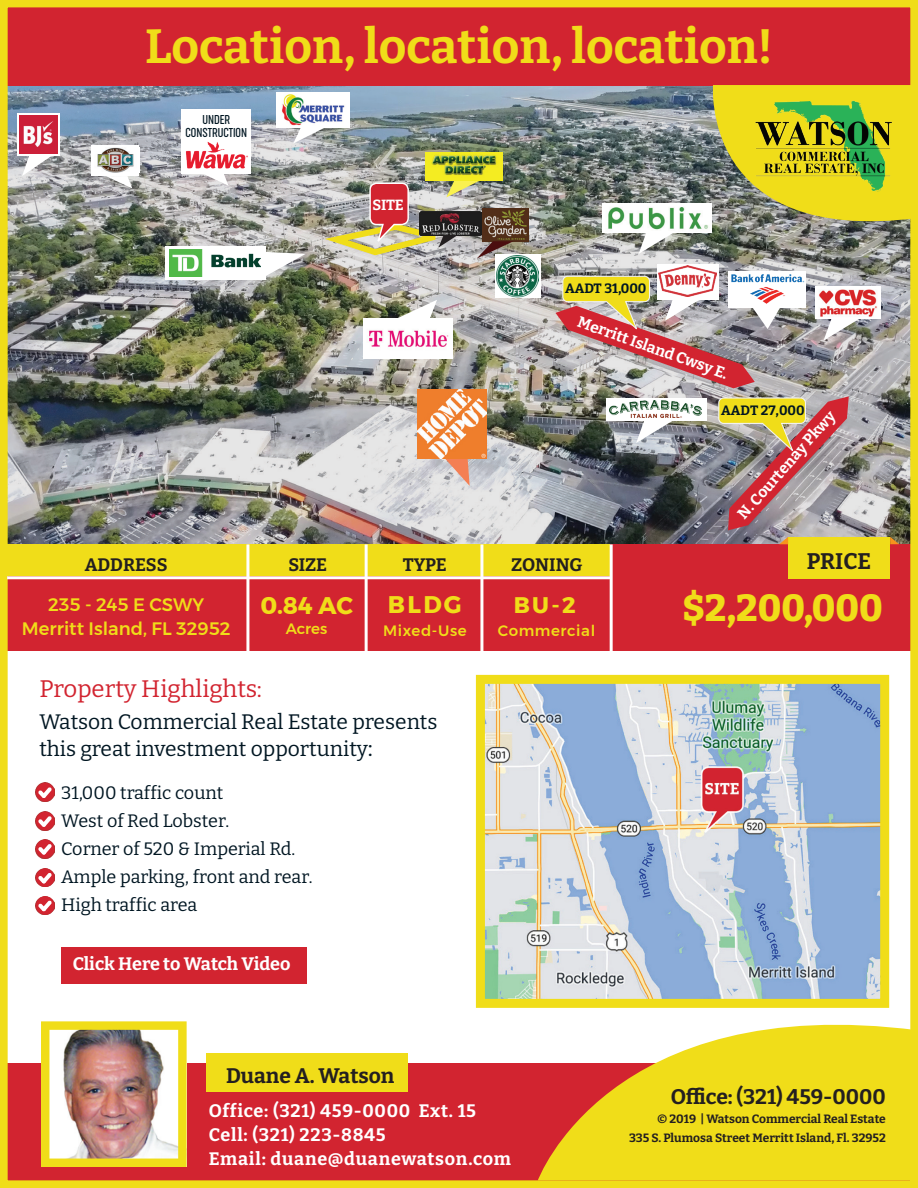
<style>
.page{position:relative;width:918px;height:1188px;background:#fff}
.page>*{position:absolute;margin:0;border:0;box-sizing:border-box;transform-origin:0 0}
.t1{font:700 48px "Bitter";color:#f0dd19}
.t2{font:800 37.5px "Bitter";color:#f0dd19}
.t3{font:24px "Bitter";color:#d22430}
.t4{font:700 24px "Montserrat";letter-spacing:.09em;color:#f0dd19}
.t5{font:700 22.5px "Bitter";color:#231f20}
.t6{font:700 22.5px "Montserrat";color:#f0dd19}
.t7{font:21px/27px "Bitter";color:#011622}
.t8{font:700 21px "Bitter";color:#231f20}
.t9{font:18px/28.2px "Bitter";color:#011622}
.t10{font:700 18px/24px "Bitter";letter-spacing:.04em;color:#fff}
.t11{font:500 18px/24px "Montserrat";color:#f0dd19;text-align:center}
.t12{font:700 18px "Bitter";color:#231f20}
.t13{font:700 18px "Bitter";letter-spacing:-.005em;color:#fff}
.t14{font:700 15.45px "Bitter";color:#fff}
.t15{font:500 15px "Montserrat";letter-spacing:.04em;color:#f0dd19}
.t16{font:700 14.7px "Bitter";color:#fff}
.t17{font:700 13.5px "Bitter";color:#011622}
.t18{font:700 12px/19.2px "Bitter";color:#231f20;text-align:right}
.t19{font:300 12px/13.5px "Cocogoose Compressed";color:#011622;text-align:center}
.s1{font-size:24px}
</style>
<div class="page">
<img style="left:9px;top:85px;width:900px;height:459px">
<img style="left:486px;top:685px;width:393px;height:313px">
<div style="left:476px;top:675px;width:413px;height:333px;border:9px solid #f0dd19"></div>
<svg style="left:443px;top:459px;width:27px;height:27px"></svg>
<div style="left:17px;top:113px;width:43px;height:43px;background:linear-gradient(to bottom,#cc1f37,#cc1f37)"></div>
<img style="left:19px;top:115px;width:38px;height:39px">
<svg style="left:293px;top:127px;width:36px;height:17px"></svg>
<svg style="left:22px;top:156px;width:30px;height:20px"></svg>
<div style="left:166px;top:247px;width:100px;height:33px;background:#fff"></div>
<img style="left:170px;top:249px;width:90px;height:28px">
<svg style="left:266px;top:252px;width:40px;height:24px"></svg>
<img style="left:277px;top:92px;width:72px;height:35px">
<img style="left:417px;top:390px;width:69px;height:69px">
<img style="left:603px;top:203px;width:97px;height:29px">
<svg style="left:639px;top:231px;width:38px;height:23px"></svg>
<img style="left:815px;top:286px;width:65px;height:33px">
<svg style="left:824px;top:318px;width:37px;height:23px"></svg>
<div style="left:606px;top:399px;width:100px;height:22px;background:#fff"></div>
<img style="left:610px;top:401px;width:91px;height:17px">
<svg style="left:636px;top:421px;width:38px;height:22px"></svg>
<img style="left:513px;top:208px;width:16px;height:34px">
<div style="left:495px;top:254px;width:46px;height:44px;background:linear-gradient(to bottom,#fff,#fff)"></div>
<img style="left:496px;top:255px;width:42px;height:43px">
<div style="left:657px;top:264px;width:62px;height:36px;background:#fff"></div>
<img style="left:658px;top:266px;width:59px;height:9px">
<img style="left:728px;top:271px;width:78px;height:35px">
<img style="left:363px;top:319px;width:89px;height:40px">
<svg style="left:396px;top:300px;width:41px;height:19px"></svg>
<div style="left:91px;top:145px;width:48px;height:31px;background:#fff"></div>
<img style="left:97px;top:148px;width:37px;height:25px">
<svg style="left:106px;top:176px;width:26px;height:12px"></svg>
<img style="left:555px;top:275px;width:226px;height:113px">
<svg style="left:718px;top:396px;width:131px;height:134px;background:#b28671"></svg>
<svg style="left:202px;top:174px;width:27px;height:12px"></svg>
<div style="left:182px;top:110px;width:69px;height:64px;background:#fff"></div>
<img style="left:186px;top:142px;width:62px;height:27px">
<div style="left:8px;top:544px;width:910px;height:107px;background:#d22430"></div>
<div style="left:788px;top:537px;width:102px;height:41px;background:#f0dd19"></div>
<svg style="left:890px;top:537px;width:9px;height:7px"></svg>
<svg style="left:779px;top:537px;width:9px;height:7px"></svg>
<div style="left:0;top:0;width:918px;height:85px;background:#d22430"></div>
<img style="left:700px;top:85px;width:209px;height:161px">
<img style="left:749px;top:96px;width:160px;height:99px">
<img style="left:313px;top:180px;width:200px;height:80px">
<div style="left:0;top:1063px;width:918px;height:125px;background:#d22430"></div>
<img style="left:41px;top:1021px;width:146px;height:146px">
<div style="left:206px;top:1054px;width:202px;height:38px;background:#f0dd19"></div>
<svg style="left:538px;top:990px;width:371px;height:189px;fill:#f0dd19"></svg>
<img style="left:425px;top:152px;width:77px;height:28px">
<div style="left:0;top:0;width:918px;height:1188px;border:8px solid #f0dd19"></div>
<div style="left:7px;top:544px;width:603px;height:32px;background:#f0dd19"></div>
<hr style="left:246px;top:544px;width:3px;height:107px;background:#fff">
<hr style="left:365px;top:544px;width:3px;height:107px;background:#fff">
<hr style="left:480px;top:544px;width:3px;height:107px;background:#fff">
<hr style="left:610px;top:544px;width:3px;height:107px;background:#fff">
<hr style="left:7px;top:576px;width:604px;height:3px;background:#fff">
<div style="left:61px;top:947px;width:246px;height:36px;background:#d22430"></div>
<img style="left:36px;top:783px;width:18px;height:18px">
<div style="left:36px;top:783px;width:18px;height:18px;background:#d22430;border-radius:50%"></div>
<svg style="left:38px;top:787px;width:14px;height:11px"></svg>
<img style="left:36px;top:812px;width:18px;height:18px">
<div style="left:36px;top:812px;width:18px;height:18px;background:#d22430;border-radius:50%"></div>
<svg style="left:38px;top:816px;width:14px;height:11px"></svg>
<img style="left:36px;top:840px;width:18px;height:18px">
<div style="left:36px;top:840px;width:18px;height:18px;background:#d22430;border-radius:50%"></div>
<svg style="left:38px;top:844px;width:14px;height:11px"></svg>
<img style="left:36px;top:868px;width:18px;height:19px">
<div style="left:36px;top:868px;width:18px;height:19px;background:#d22430;border-radius:50%"></div>
<svg style="left:38px;top:873px;width:14px;height:11px"></svg>
<img style="left:36px;top:896px;width:18px;height:19px">
<div style="left:36px;top:896px;width:18px;height:19px;background:#d22430;border-radius:50%"></div>
<svg style="left:38px;top:900px;width:14px;height:12px"></svg>
<h1 class="t1" style="left:145px;top:16px;width:629px">Location, location, location!</h1>
<p class="t19" style="left:186px;top:112px;width:63px">UNDER<br>CONSTRUCTION</p>
<p class="t16" style="left:372px;top:196px;width:33px">SITE</p>
<p class="t17" style="left:565px;top:280px;width:83px">AADT 31,000</p>
<p class="t14" style="left:581px;top:312px;width:160px;rotate:19deg">Merritt Island Cwsy E.</p>
<p class="t17" style="left:721px;top:402px;width:85px">AADT 27,000</p>
<p class="t14" style="left:733px;top:511px;width:140px;rotate:-49deg">N. Courtenay Pkwy</p>
<p class="t12" style="left:288px;top:553px;width:40px">SIZE</p>
<p class="t12" style="left:85px;top:554px;width:84px">ADDRESS</p>
<p class="t12" style="left:403px;top:553px;width:45px">TYPE</p>
<p class="t12" style="left:511px;top:554px;width:73px">ZONING</p>
<p class="t11" style="left:22px;top:592px;width:210px">235 - 245 E CSWY<br>Merritt Island, FL 32952</p>
<h3 class="t4" style="left:388px;top:585px;width:75px">BLDG</h3>
<p class="t6" style="left:514px;top:587px;width:63px">BU-2</p>
<p class="t15" style="left:383px;top:618px;width:85px">Mixed-Use</p>
<p class="t15" style="left:498px;top:618px;width:99px">Commercial</p>
<h3 class="t4" style="left:260px;top:586px;width:94px">0.84 AC</h3>
<p class="t15" style="left:286px;top:617px;width:43px">Acres</p>
<h3 class="t3" style="left:39px;top:674px;width:224px">Property Highlights:</h3>
<p class="t7" style="left:39px;top:708px;width:399px">Watson Commercial Real Estate presents this great investment opportunity<span class="s1">:</span></p>
<p class="t9" style="left:61px;top:778px;width:253px">31,000 traffic count<br>West of Red Lobster.<br>Corner of 520 &amp; Imperial Rd.<br>Ample parking, front and rear.<br>High traffic area</p>
<p class="t13" style="left:73px;top:953px;width:219px">Click Here to Watch Video</p>
<p class="t5" style="left:807px;top:547px;width:66px">PRICE</p>
<h2 class="t2" style="left:683px;top:584px;width:202px">$2,200,000</h2>
<p class="t8" style="left:226px;top:1062px;width:170px">Duane A. Watson</p>
<p class="t10" style="left:209px;top:1099px;width:304px">Office: (321) 459-0000 Ext. 15<br>Cell: (321) 223-8845<br>Email: duane@duanewatson.com</p>
<p class="t8" style="left:671px;top:1083px;width:217px">Off ice: (321) 459-0000</p>
<p class="t18" style="left:629px;top:1109px;width:258px">© 2019 | Watson Commercial Real Estate<br>335 S. Plumosa Street Merritt Island, Fl. 32952</p>
</div>
